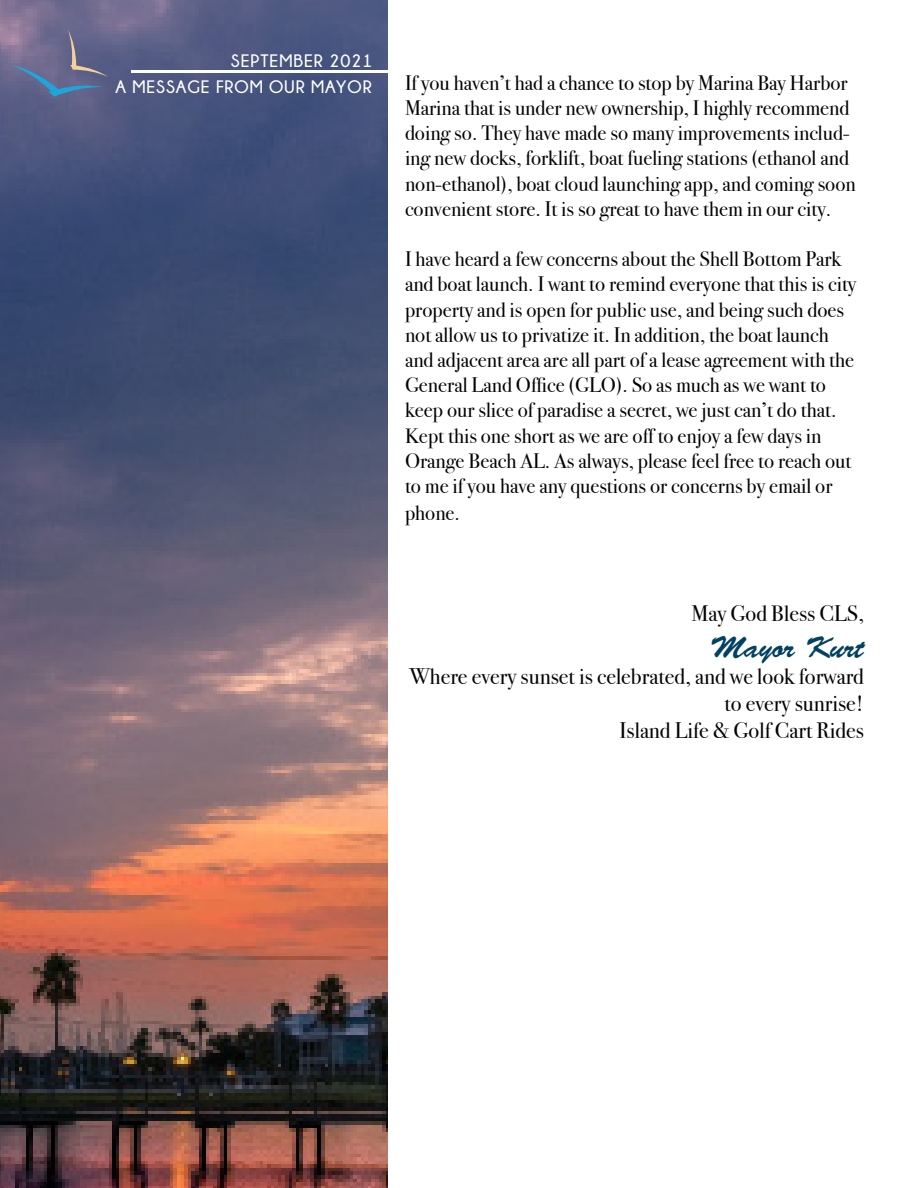
<style>
.page{position:relative;width:918px;height:1188px;background:#fff}
.page>*{position:absolute;margin:0;border:0;box-sizing:border-box;transform-origin:0 0}
.t1{font:30px "Brush Script Std";color:#034162}
.t2{font:22.5px/27px "Bodoni Svty Two ITCTT";color:#040503;text-align:right}
.t3{font:21px/25.2px "Bodoni Svty Two ITCTT";color:#040503}
.t4{font:700 18px "Champagne&Limousines";letter-spacing:.05em;color:#fff}
</style>
<div class="page">
<img style="left:0;top:0;width:388px;height:1188px">
<svg style="left:11px;top:30px;width:97px;height:67px;background:#696d91"></svg>
<hr style="left:132px;top:70px;width:256px;height:2px;background:#fff">
<p class="t4" style="left:231px;top:51px;width:143px">SEPTEMBER 2021</p>
<p class="t4" style="left:116px;top:76px;width:258px">A MESSAGE FROM OUR MAYOR</p>
<p class="t3" style="left:405px;top:68px;width:452px">If you haven’t had a chance to stop by Marina Bay Harbor Marina that is under new ownership, I highly recommend doing so. They have made so many improvements includ&shy;ing new docks, forklift, boat fueling stations (ethanol and non-ethanol), boat cloud launching app, and coming soon convenient store. It is so great to have them in our city.</p>
<p class="t3" style="left:405px;top:244px;width:453px">I have heard a few concerns about the Shell Bottom Park and boat launch. I want to remind everyone that this is city property and is open for public use, and being such does not allow us to privatize it. In addition, the boat launch and adjacent area are all part of a lease agreement with the General Land Office (GLO). So as much as we want to keep our slice of paradise a secret, we just can’t do that.</p>
<p class="t3" style="left:405px;top:420px;width:448px;line-height:25.8px">Kept this one short as we are off to enjoy a few days in Orange Beach AL. As always, please feel free to reach out to me if you have any questions or concerns by email or phone.</p>
<p class="t2" style="left:692px;top:597px;width:174px">May God Bless CLS,</p>
<p class="t1" style="left:711px;top:630px;width:155px">Mayor Kurt</p>
<p class="t2" style="left:409px;top:660px;width:456px">Where every sunset is celebrated, and we look forward to every sunrise!</p>
<p class="t2" style="left:620px;top:714px;width:246px">Island Life &amp; Golf Cart Rides</p>
</div>
